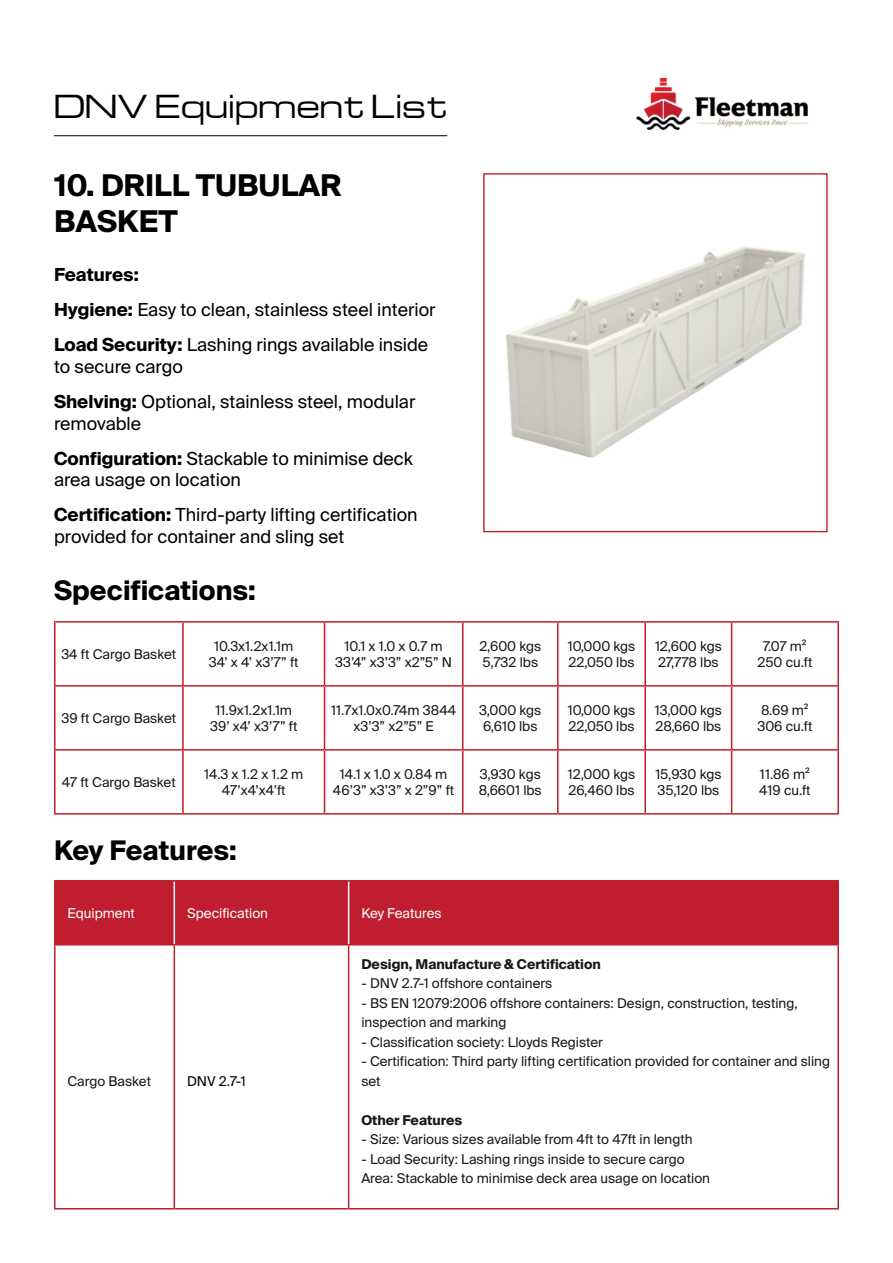
<style>
.page{position:relative;width:893px;height:1263px;background:#fff}
.page>*{position:absolute;margin:0;border:0;box-sizing:border-box;transform-origin:0 0}
.t1{font:700 30px/36px "Suisse Intl";color:#000}
.t2{font:30px "Euro Technic Ext";color:#000}
.t3{font:700 27px "Suisse Intl";color:#000}
.t4{font:18px/21.6px "Suisse Intl";color:#000}
.t5{font:700 18px "Suisse Intl";color:#000}
.Paragraph_Style_2{font:13.5px/16.2px "Suisse Intl";color:#181818}
.Paragraph_Style_2-2{font:700 13.5px "Suisse Intl";color:#181818}
.t6{font:13.5px "Suisse Intl";color:#fff}
.t7{font:13.5px "Suisse Intl";color:#000}
.s1{font-weight:700}
</style>
<div class="page">
<hr style="left:54px;top:135px;width:393px;height:1px;background:#000">
<hr style="left:54px;top:685px;width:129px;height:2px;background:#c01d2e">
<hr style="left:183px;top:685px;width:141px;height:2px;background:#c01d2e">
<hr style="left:324px;top:685px;width:139px;height:2px;background:#c01d2e">
<hr style="left:463px;top:685px;width:95px;height:2px;background:#c01d2e">
<hr style="left:558px;top:685px;width:87px;height:2px;background:#c01d2e">
<hr style="left:645px;top:685px;width:87px;height:2px;background:#c01d2e">
<hr style="left:732px;top:685px;width:107px;height:2px;background:#c01d2e">
<hr style="left:54px;top:749px;width:129px;height:2px;background:#c01d2e">
<hr style="left:183px;top:749px;width:141px;height:2px;background:#c01d2e">
<hr style="left:324px;top:749px;width:139px;height:2px;background:#c01d2e">
<hr style="left:463px;top:749px;width:95px;height:2px;background:#c01d2e">
<hr style="left:558px;top:749px;width:87px;height:2px;background:#c01d2e">
<hr style="left:645px;top:749px;width:87px;height:2px;background:#c01d2e">
<hr style="left:732px;top:749px;width:107px;height:2px;background:#c01d2e">
<hr style="left:732px;top:621px;width:107px;height:2px;background:#c01d2e">
<hr style="left:837px;top:623px;width:2px;height:62px;background:#c01d2e">
<hr style="left:837px;top:687px;width:2px;height:62px;background:#c01d2e">
<hr style="left:837px;top:751px;width:2px;height:62px;background:#c01d2e">
<hr style="left:732px;top:813px;width:107px;height:1px;background:#c01d2e">
<hr style="left:54px;top:621px;width:129px;height:2px;background:#c01d2e">
<hr style="left:54px;top:623px;width:2px;height:62px;background:#c01d2e">
<hr style="left:54px;top:687px;width:2px;height:62px;background:#c01d2e">
<hr style="left:54px;top:751px;width:2px;height:62px;background:#c01d2e">
<hr style="left:54px;top:813px;width:129px;height:1px;background:#c01d2e">
<hr style="left:183px;top:621px;width:141px;height:2px;background:#c01d2e">
<hr style="left:182px;top:623px;width:2px;height:62px;background:#c01d2e">
<hr style="left:182px;top:687px;width:2px;height:62px;background:#c01d2e">
<hr style="left:182px;top:751px;width:2px;height:62px;background:#c01d2e">
<hr style="left:183px;top:813px;width:141px;height:1px;background:#c01d2e">
<hr style="left:324px;top:621px;width:139px;height:2px;background:#c01d2e">
<hr style="left:324px;top:623px;width:1px;height:62px;background:#c01d2e">
<hr style="left:324px;top:687px;width:1px;height:62px;background:#c01d2e">
<hr style="left:324px;top:751px;width:1px;height:62px;background:#c01d2e">
<hr style="left:324px;top:813px;width:139px;height:1px;background:#c01d2e">
<hr style="left:463px;top:621px;width:95px;height:2px;background:#c01d2e">
<hr style="left:462px;top:623px;width:1px;height:62px;background:#c01d2e">
<hr style="left:462px;top:687px;width:1px;height:62px;background:#c01d2e">
<hr style="left:462px;top:751px;width:1px;height:62px;background:#c01d2e">
<hr style="left:463px;top:813px;width:95px;height:1px;background:#c01d2e">
<hr style="left:558px;top:621px;width:87px;height:2px;background:#c01d2e">
<hr style="left:557px;top:623px;width:2px;height:62px;background:#c01d2e">
<hr style="left:557px;top:687px;width:2px;height:62px;background:#c01d2e">
<hr style="left:557px;top:751px;width:2px;height:62px;background:#c01d2e">
<hr style="left:558px;top:813px;width:87px;height:1px;background:#c01d2e">
<hr style="left:645px;top:621px;width:87px;height:2px;background:#c01d2e">
<hr style="left:644px;top:623px;width:2px;height:62px;background:#c01d2e">
<hr style="left:731px;top:623px;width:1px;height:62px;background:#c01d2e">
<hr style="left:644px;top:687px;width:2px;height:62px;background:#c01d2e">
<hr style="left:731px;top:687px;width:1px;height:62px;background:#c01d2e">
<hr style="left:644px;top:751px;width:2px;height:62px;background:#c01d2e">
<hr style="left:731px;top:751px;width:1px;height:62px;background:#c01d2e">
<hr style="left:645px;top:813px;width:87px;height:1px;background:#c01d2e">
<img style="left:636px;top:77px;width:172px;height:53px">
<img style="left:506px;top:246px;width:299px;height:212px">
<div style="left:483px;top:173px;width:345px;height:359px;border:1px solid #c01d2e"></div>
<div style="left:56px;top:881px;width:781px;height:63px;background:#c01d2e"></div>
<hr style="left:174px;top:881px;width:1px;height:63px;background:#fff">
<hr style="left:348px;top:881px;width:1px;height:63px;background:#fff">
<hr style="left:348px;top:945px;width:1px;height:263px;background:#c01d2e">
<hr style="left:837px;top:945px;width:2px;height:263px;background:#c01d2e">
<hr style="left:174px;top:1208px;width:175px;height:1px;background:#c01d2e">
<hr style="left:349px;top:1208px;width:490px;height:1px;background:#c01d2e">
<hr style="left:54px;top:945px;width:2px;height:263px;background:#c01d2e">
<hr style="left:54px;top:1208px;width:120px;height:1px;background:#c01d2e">
<hr style="left:174px;top:945px;width:1px;height:263px;background:#c01d2e">
<hr style="left:54px;top:880px;width:120px;height:1px;background:#c01d2e">
<hr style="left:54px;top:881px;width:2px;height:63px;background:#c01d2e">
<hr style="left:174px;top:880px;width:175px;height:1px;background:#c01d2e">
<hr style="left:349px;top:880px;width:490px;height:1px;background:#c01d2e">
<hr style="left:837px;top:881px;width:2px;height:63px;background:#c01d2e">
<hr style="left:54px;top:944px;width:120px;height:1px;background:#c01d2e">
<hr style="left:174px;top:944px;width:175px;height:1px;background:#c01d2e">
<hr style="left:349px;top:944px;width:490px;height:1px;background:#c01d2e">
<p class="t2" style="left:54px;top:87px;width:395px">DNV Equipment List</p>
<p class="t1" style="left:54px;top:168px;width:289px">10. DRILL TUBULAR<br>BASKET</p>
<p class="t5" style="left:54px;top:264px;width:86px">Features:</p>
<p class="t4" style="left:54px;top:299px;width:383px"><span class="s1">Hygiene:</span> Easy to clean, stainless steel interior</p>
<p class="t4" style="left:54px;top:334px;width:376px"><span class="s1">Load Security:</span> Lashing rings available inside to secure cargo</p>
<p class="t4" style="left:54px;top:391px;width:363px"><span class="s1">Shelving:</span> Optional, stainless steel, modular removable</p>
<p class="t4" style="left:54px;top:448px;width:360px"><span class="s1">Configuration:</span> Stackable to minimise deck area usage on location</p>
<p class="t4" style="left:54px;top:504px;width:365px"><span class="s1">Certification:</span> Third-party lifting certification provided for container and sling set</p>
<p class="t3" style="left:54px;top:575px;width:203px">Specifications:</p>
<p class="Paragraph_Style_2" style="left:61px;top:646px;width:116px">34 ft Cargo Basket</p>
<p class="Paragraph_Style_2" style="left:61px;top:710px;width:116px">39 ft Cargo Basket</p>
<p class="Paragraph_Style_2" style="left:214px;top:638px;width:81px">10.3x1.2x1.1m</p>
<p class="Paragraph_Style_2" style="left:209px;top:654px;width:91px">34’ x 4’ x3’7” ft</p>
<p class="Paragraph_Style_2" style="left:215px;top:702px;width:78px">11.9x1.2x1.1m</p>
<p class="Paragraph_Style_2" style="left:210px;top:718px;width:89px">39’ x4’ x3’7” ft</p>
<p class="Paragraph_Style_2" style="left:335px;top:638px;width:118px;text-align:center">10.1 x 1.0 x 0.7 m<br>33’4” x3’3” x2”5” N</p>
<p class="Paragraph_Style_2" style="left:479px;top:638px;width:63px">2,600 kgs<br>5,732 lbs</p>
<p class="Paragraph_Style_2" style="left:568px;top:638px;width:69px">10,000 kgs<br>22,050 lbs</p>
<p class="Paragraph_Style_2" style="left:655px;top:638px;width:68px">12,600 kgs<br>27,778 lbs</p>
<p class="Paragraph_Style_2" style="left:763px;top:638px;width:45px">7.07 m²</p>
<p class="Paragraph_Style_2" style="left:757px;top:654px;width:56px">250 cu.ft</p>
<p class="Paragraph_Style_2" style="left:331px;top:702px;width:127px;text-align:center">11.7x1.0x0.74m 3844 x3’3” x2”5” E</p>
<p class="Paragraph_Style_2" style="left:479px;top:702px;width:64px">3,000 kgs<br>6,610 lbs</p>
<p class="Paragraph_Style_2" style="left:568px;top:702px;width:69px">10,000 kgs<br>22,050 lbs</p>
<p class="Paragraph_Style_2" style="left:655px;top:702px;width:69px">13,000 kgs<br>28,660 lbs</p>
<p class="Paragraph_Style_2" style="left:761px;top:702px;width:49px">8.69 m²</p>
<p class="Paragraph_Style_2" style="left:757px;top:718px;width:57px">306 cu.ft</p>
<p class="Paragraph_Style_2" style="left:62px;top:774px;width:115px">47 ft Cargo Basket</p>
<p class="Paragraph_Style_2" style="left:204px;top:766px;width:101px;text-align:center">14.3 x 1.2 x 1.2 m<br>47’x4’x4’ft</p>
<p class="Paragraph_Style_2" style="left:333px;top:766px;width:123px;text-align:center">14.1 x 1.0 x 0.84 m<br>46’3” x3’3” x 2”9” ft</p>
<p class="Paragraph_Style_2" style="left:479px;top:766px;width:64px">3,930 kgs<br>8,6601 lbs</p>
<p class="Paragraph_Style_2" style="left:568px;top:766px;width:69px">12,000 kgs<br>26,460 lbs</p>
<p class="Paragraph_Style_2" style="left:655px;top:766px;width:68px">15,930 kgs<br>35,120 lbs</p>
<p class="Paragraph_Style_2" style="left:760px;top:766px;width:51px">11.86 m²</p>
<p class="Paragraph_Style_2" style="left:759px;top:782px;width:53px">419 cu.ft</p>
<p class="t3" style="left:54px;top:835px;width:184px">Key Features:</p>
<p class="t6" style="left:68px;top:905px;width:69px">Equipment</p>
<p class="t6" style="left:187px;top:905px;width:82px">Specification</p>
<p class="t6" style="left:361px;top:905px;width:82px">Key Features</p>
<p class="Paragraph_Style_2" style="left:68px;top:1073px;width:85px">Cargo Basket</p>
<p class="t7" style="left:187px;top:1073px;width:60px">DNV 2.7-1</p>
<p class="Paragraph_Style_2-2" style="left:361px;top:956px;width:241px">Design, Manufacture &amp; Certification</p>
<p class="Paragraph_Style_2" style="left:361px;top:975px;width:192px">- DNV 2.7-1 offshore containers</p>
<p class="Paragraph_Style_2" style="left:361px;top:993px;width:438px;line-height:19.5px">- BS EN 12079:2006 offshore containers: Design, construction, testing, inspection and marking</p>
<p class="Paragraph_Style_2" style="left:361px;top:1034px;width:243px">- Classification society: Lloyds Register</p>
<p class="Paragraph_Style_2" style="left:361px;top:1052px;width:470px;line-height:19.5px">- Certification: Third party lifting certification provided for container and sling set</p>
<p class="Paragraph_Style_2-2" style="left:361px;top:1112px;width:102px">Other Features</p>
<p class="Paragraph_Style_2" style="left:361px;top:1131px;width:333px">- Size: Various sizes available from 4ft to 47ft in length</p>
<p class="Paragraph_Style_2" style="left:361px;top:1151px;width:325px">- Load Security: Lashing rings inside to secure cargo</p>
<p class="Paragraph_Style_2" style="left:361px;top:1170px;width:350px">Area: Stackable to minimise deck area usage on location</p>
</div>
